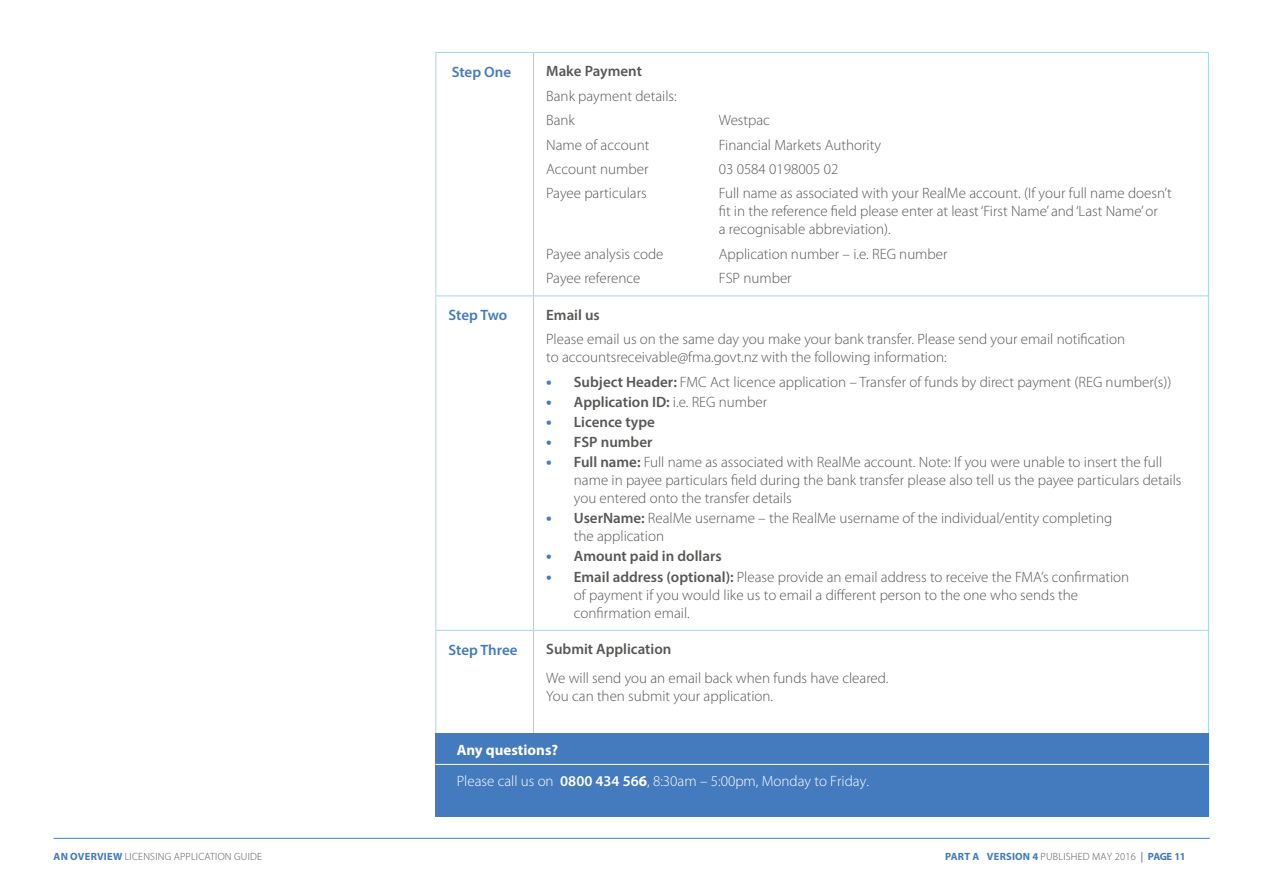
<style>
.page{position:relative;width:1263px;height:893px;background:#fff}
.page>*{position:absolute;margin:0;border:0;box-sizing:border-box;transform-origin:0 0}
.intented_body{font:300 15px/18px "Myriad Pro";color:#575756}
.Body{font:600 15px "Myriad Pro";color:#575756}
.Body-2{font:300 15px "Myriad Pro";color:#fff}
.Body-3{font:600 15px "Myriad Pro";letter-spacing:-.005em;color:#447abe}
.intented_body-2{font:600 15px "Myriad Pro";color:#575756}
.Body-4{font:700 15px "Myriad Pro";color:#fff}
.t1{font:700 10.5px "Myriad Pro";letter-spacing:.02em;color:#447abe}
.t2{font:300 10.5px "Myriad Pro";letter-spacing:.02em;color:#575756}
.s1{font-weight:700;font-size:16.5px;color:#447abe}
.s2{font-weight:600}
.s3{font-weight:300}
.s4{font-weight:700}
.s5{font-weight:700;color:#447abe}
.s6{font-weight:300;color:#575756}
.s7{color:#7092cb}
</style>
<div class="page">
<hr style="left:54px;top:838px;width:1156px;height:1px;background:#447abe">
<hr style="left:435px;top:53px;width:1px;height:242px;background:#a0d7e5">
<hr style="left:435px;top:296px;width:1px;height:334px;background:#a0d7e5">
<hr style="left:435px;top:631px;width:1px;height:185px;background:#a0d7e5">
<hr style="left:435px;top:52px;width:98px;height:1px;background:#a0d7e5">
<hr style="left:533px;top:52px;width:676px;height:1px;background:#a0d7e5">
<hr style="left:533px;top:53px;width:1px;height:242px;background:#a0d7e5">
<hr style="left:1208px;top:53px;width:1px;height:242px;background:#a0d7e5">
<hr style="left:435px;top:295px;width:98px;height:1px;background:#a0d7e5">
<hr style="left:533px;top:295px;width:676px;height:1px;background:#a0d7e5">
<hr style="left:533px;top:296px;width:1px;height:334px;background:#a0d7e5">
<hr style="left:1208px;top:296px;width:1px;height:334px;background:#a0d7e5">
<hr style="left:435px;top:630px;width:98px;height:1px;background:#a0d7e5">
<hr style="left:533px;top:630px;width:676px;height:1px;background:#a0d7e5">
<hr style="left:533px;top:631px;width:1px;height:185px;background:#a0d7e5">
<hr style="left:1208px;top:631px;width:1px;height:185px;background:#a0d7e5">
<hr style="left:435px;top:816px;width:98px;height:1px;background:#a0d7e5">
<hr style="left:533px;top:816px;width:676px;height:1px;background:#a0d7e5">
<div style="left:435px;top:733px;width:774px;height:83px;background:#447abe"></div>
<hr style="left:435px;top:764px;width:774px;height:1px;background:#fff">
<p class="Body-3" style="left:452px;top:62px;width:61px">Step One</p>
<p class="intented_body-2" style="left:546px;top:62px;width:97px">Make Payment</p>
<p class="intented_body" style="left:546px;top:87px;width:132px">Bank payment details:</p>
<p class="intented_body" style="left:546px;top:111px;width:30px">Bank</p>
<p class="intented_body" style="left:719px;top:111px;width:53px">Westpac</p>
<p class="intented_body" style="left:546px;top:136px;width:105px">Name of account</p>
<p class="intented_body" style="left:719px;top:136px;width:164px">Financial Markets Authority</p>
<p class="intented_body" style="left:546px;top:160px;width:104px">Account number</p>
<p class="intented_body" style="left:719px;top:160px;width:121px">03 0584 0198005 02</p>
<p class="intented_body" style="left:546px;top:185px;width:102px">Payee particulars</p>
<p class="intented_body" style="left:719px;top:185px;width:454px">Full name as associated with your RealMe account. (If your full name doesn’t fit in the reference field please enter at least ‘First Name’ and ‘Last Name’ or<br>a recognisable abbreviation).</p>
<p class="intented_body" style="left:546px;top:245px;width:119px">Payee analysis code</p>
<p class="intented_body" style="left:719px;top:245px;width:230px">Application number – i.e. REG number</p>
<p class="intented_body" style="left:546px;top:269px;width:96px">Payee reference</p>
<p class="intented_body" style="left:719px;top:269px;width:74px">FSP number</p>
<p class="Body-3" style="left:449px;top:306px;width:60px">Step Two</p>
<p class="intented_body-2" style="left:546px;top:305px;width:55px">Email us</p>
<p class="intented_body" style="left:546px;top:331px;width:580px">Please email us on the same day you make your bank transfer. Please send your email notification to accountsreceivable@fma.govt.nz with the following information:</p>
<p class="intented_body" style="left:546px;top:373px;width:627px"><span class="s1">•</span> <span class="s2">Subject Header:</span> FMC Act licence application – Transfer of funds by direct payment (REG number(s))</p>
<p class="Body" style="left:546px;top:392px;width:222px"><span class="s1">•</span> Application ID: <span class="s3">i.e. REG number</span></p>
<p class="Body" style="left:546px;top:412px;width:110px"><span class="s1">•</span> Licence type</p>
<p class="Body" style="left:546px;top:432px;width:108px"><span class="s1">•</span> FSP number</p>
<p class="intented_body" style="left:574px;top:453px;width:609px;text-indent:-28px"><span class="s1">•</span> <span class="s2">Full name:</span> Full name as associated with RealMe account. Note: If you were unable to insert the full name in payee particulars field during the bank transfer please also tell us the payee particulars details you entered onto the transfer details</p>
<p class="intented_body" style="left:574px;top:510px;width:540px;text-indent:-28px"><span class="s1">•</span> <span class="s2">UserName:</span> RealMe username – the RealMe username of the individual/entity completing the application</p>
<p class="Body" style="left:546px;top:547px;width:177px"><span class="s1">•</span> Amount paid in dollars</p>
<p class="intented_body" style="left:574px;top:568px;width:557px;text-indent:-28px"><span class="s1">•</span> <span class="s2">Email address (optional):</span> Please provide an email address to receive the FMA’s confirmation of payment if you would like us to email a different person to the one who sends the confirmation email.</p>
<p class="Body-3" style="left:449px;top:640px;width:70px">Step Three</p>
<p class="Body" style="left:546px;top:640px;width:127px">Submit Application</p>
<p class="intented_body" style="left:546px;top:669px;width:344px">We will send you an email back when funds have cleared.<br>You can then submit your application.</p>
<p class="Body-4" style="left:457px;top:740px;width:103px">Any questions?</p>
<p class="Body-2" style="left:457px;top:773px;width:414px">Please call us on <span class="s2">0800 434 56</span><span class="s4">6</span>, 8:30am – 5:00pm, Monday to Friday.</p>
<p class="t2" style="left:54px;top:851px;width:210px"><span class="s5">AN OVERVIEW</span> LICENSING APPLICATION GUIDE</p>
<p class="t1" style="left:945px;top:849px;width:242px">PART A VERSION 4 <span class="s6">PUBLISHED MAY 2016</span> <span class="s7">|</span> PAGE 11</p>
</div>
